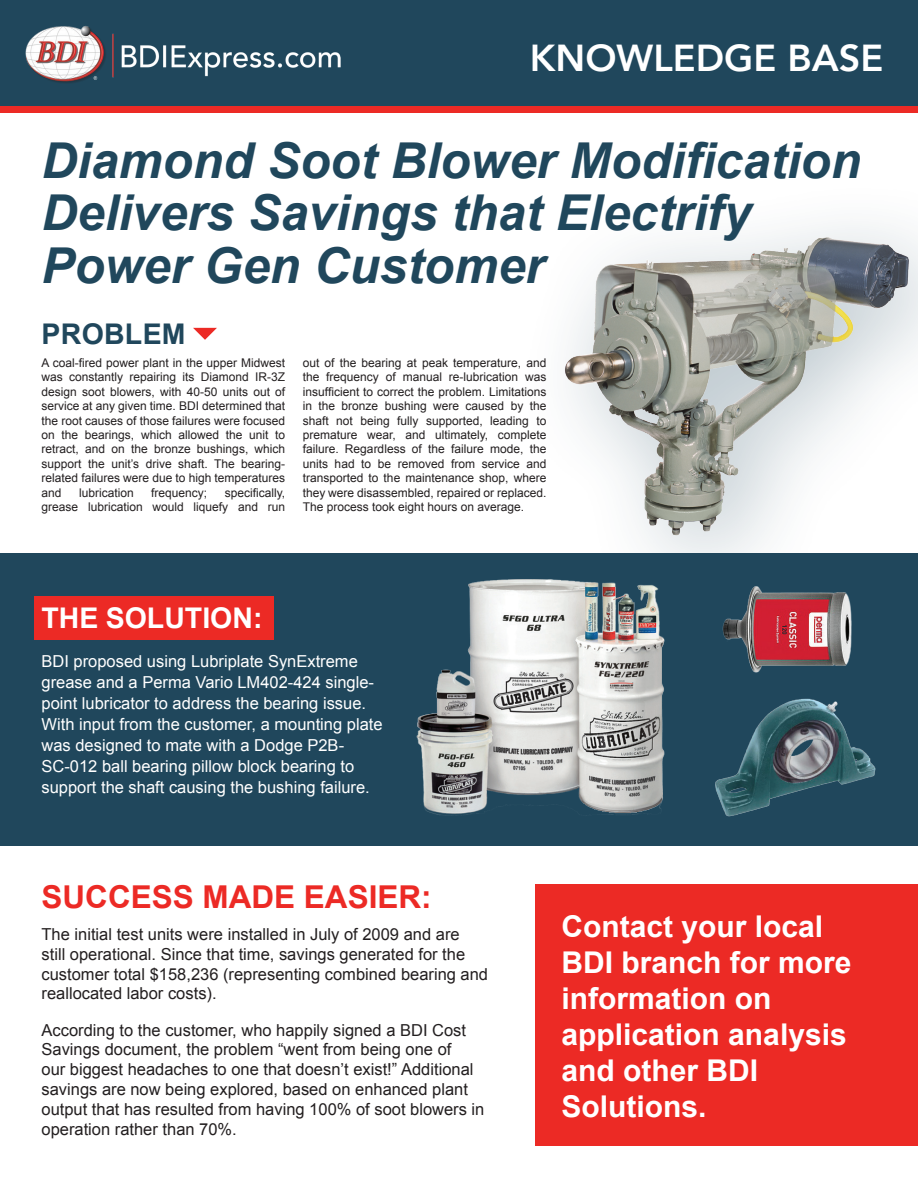
<style>
.page{position:relative;width:918px;height:1188px;background:#fff}
.page>*{position:absolute;margin:0;border:0;box-sizing:border-box;transform-origin:0 0}
.t1{font:italic 700 49.5px/52.5px "Arial";color:#20475c}
.t2{font:800 37.5px "Avenir";color:#fff}
.t3{font:700 31.5px "Arial";color:#ec2a25}
.t4{font:700 30px/36px "Arial";color:#fff}
.t5{font:700 28.5px "Arial";color:#fff}
.t6{font:700 28.5px "Arial";letter-spacing:.01em;color:#20475c}
.t7{font:16.5px/19.8px "Arial";color:#231f20}
.t8{font:16.5px/21px "Arial";color:#fff}
.t9{font:12px/14.4px "Arial";color:#231f20;text-align:justify}
</style>
<div class="page">
<img style="left:564px;top:232px;width:347px;height:304px">
<div style="left:0;top:554px;width:918px;height:292px;background:#20475c"></div>
<div style="left:34px;top:597px;width:240px;height:43px;background:#ec2a25"></div>
<div style="left:0;top:0;width:918px;height:110px;background:#20475c"></div>
<img style="left:26px;top:26px;width:315px;height:57px">
<div style="left:536px;top:885px;width:382px;height:261px;background:#ec2a25"></div>
<div style="left:0;top:107px;width:918px;height:6px;background:#ec2a25"></div>
<img style="left:416px;top:579px;width:249px;height:237px">
<img style="left:722px;top:586px;width:130px;height:87px">
<img style="left:715px;top:698px;width:161px;height:118px">
<svg style="left:193px;top:328px;width:24px;height:12px"></svg>
<p class="t2" style="left:530px;top:29px;width:355px">KNOWLEDGE BASE</p>
<p class="t1" style="left:42px;top:136px;width:821px">Diamond Soot Blower Modification<br>Delivers Savings that Electrify<br>Power Gen Customer</p>
<p class="t6" style="left:42px;top:315px;width:146px">PROBLEM</p>
<p class="t9" style="left:42px;top:356px;width:245px">A coal-fired power plant in the upper Midwest was constantly repairing its Diamond IR-3Z design soot blowers, with 40-50 units out of service at any given time. BDI determined that the root causes of those failures were focused on the bearings, which allowed the unit to retract, and on the bronze bushings, which support the unit’s drive shaft. The bearing&shy;related failures were due to high temperatures and</p>
<p class="t9" style="left:42px;top:485px;width:245px;text-align:right">specifically,<br>grease lubrication would liquefy and run</p>
<p class="t9" style="left:79px;top:485px;width:56px">lubrication</p>
<p class="t9" style="left:151px;top:485px;width:58px">frequency;</p>
<p class="t9" style="left:303px;top:356px;width:245px">out of the bearing at peak temperature, and the frequency of manual re-lubrication was insufficient to correct the problem. Limitations in the bronze bushing were caused by the shaft not being fully supported, leading to premature wear, and ultimately, complete failure. Regardless of the failure mode, the units had to be removed from service and transported to the maintenance shop, where they were disassembled, repaired or replaced.<br>The process took eight hours on average.</p>
<p class="t5" style="left:42px;top:599px;width:223px">THE SOLUTION:</p>
<p class="t8" style="left:42px;top:651px;width:343px">BDI proposed using Lubriplate SynExtreme grease and a Perma Vario LM402-424 single&shy;point lubricator to address the bearing issue.<br>With input from the customer, a mounting plate was designed to mate with a Dodge P2B-SC-012 ball bearing pillow block bearing to support the shaft causing the bushing failure.</p>
<p class="t3" style="left:42px;top:876px;width:392px">SUCCESS MADE EASIER:</p>
<p class="t7" style="left:42px;top:924px;width:448px">The initial test units were installed in July of 2009 and are<br>still operational. Since that time, savings generated for the customer total $158,236 (representing combined bearing and reallocated labor costs).</p>
<p class="t7" style="left:42px;top:1020px;width:444px">According to the customer, who happily signed a BDI Cost Savings document, the problem “went from being one of<br>our biggest headaches to one that doesn’t exist!” Additional savings are now being explored, based on enhanced plant output that has resulted from having 100% of soot blowers in operation rather than 70%.</p>
<p class="t4" style="left:562px;top:910px;width:292px">Contact your local<br>BDI branch for more information on application analysis and other BDI<br>Solutions.</p>
</div>
